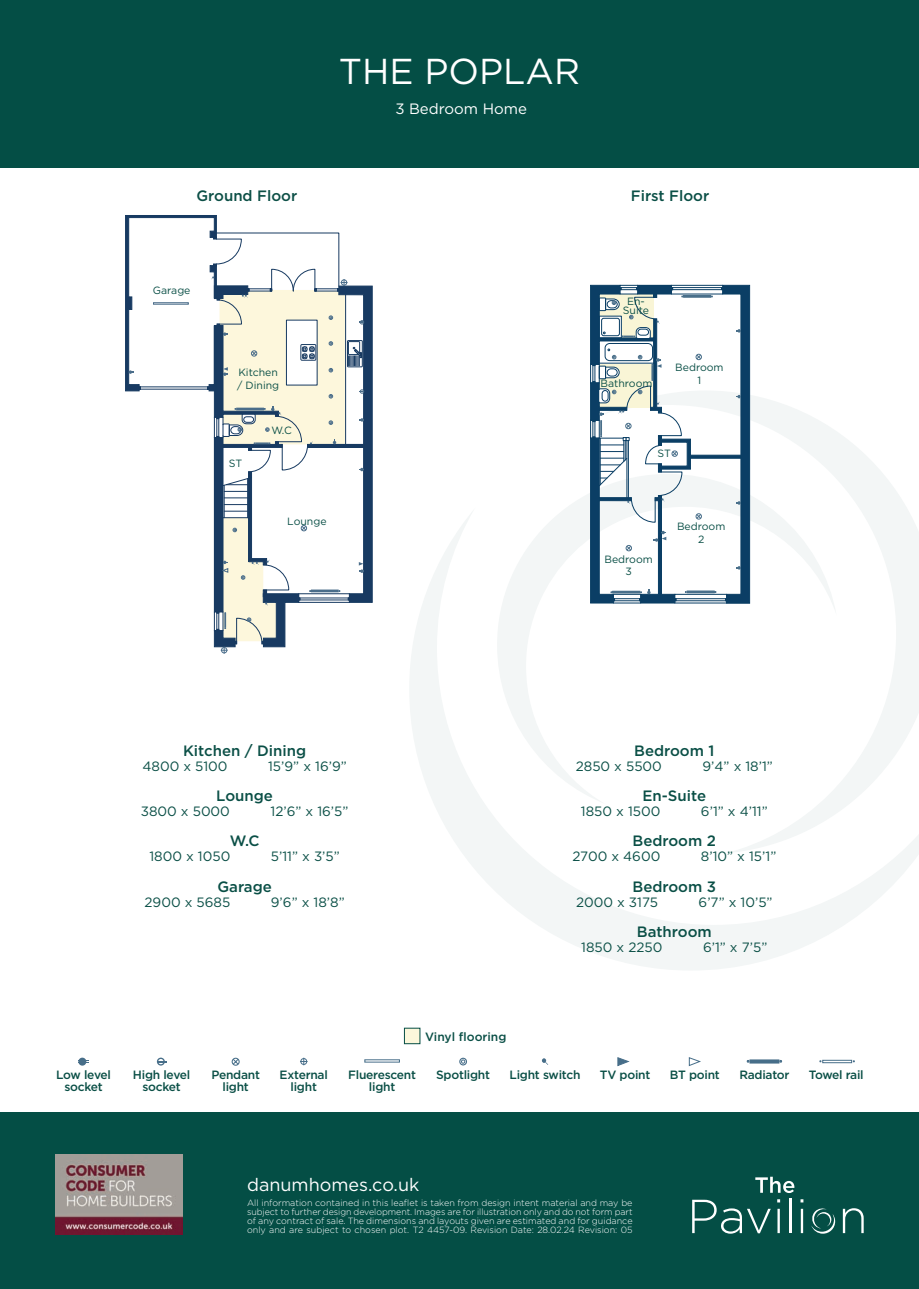
<style>
.page{position:relative;width:919px;height:1289px;background:#fff}
.page>*{position:absolute;margin:0;border:0;box-sizing:border-box;transform-origin:0 0}
.t1{font:36px "Gotham";color:#fff}
.t2{font:18px "Gotham";color:#fff}
.t3{font:500 15px "Gotham";color:#0a4f46}
.t4{font:15px "Gotham";color:#fff}
.t5{font:500 15px "Gotham";color:#0c4f46}
.t6{font:13.5px "Gotham";color:#0a4f46}
.t7{font:500 12px/12px "Gotham";letter-spacing:-.02em;color:#0a4f46;text-align:center}
.t8{font:500 12px "Gotham";color:#0a4f46}
.t9{font:10.5px/12.6px "Gotham";color:#0a4f46;text-align:center}
.t10{font:300 9px/9px "Gotham";color:#fff;text-align:justify}
</style>
<div class="page">
<svg style="left:749px;top:390px;width:158px;height:118px"></svg>
<svg style="left:567px;top:474px;width:269px;height:34px"></svg>
<svg style="left:410px;top:508px;width:508px;height:462px"></svg>
<div style="left:0;top:0;width:918px;height:167px;background:#044e45"></div>
<svg style="left:125px;top:215px;width:247px;height:438px"></svg>
<svg style="left:590px;top:285px;width:159px;height:318px"></svg>
<div style="left:0;top:1112px;width:918px;height:176px;background:#044e45"></div>
<img style="left:55px;top:1154px;width:128px;height:79px">
<svg style="left:755px;top:1176px;width:39px;height:16px"></svg>
<svg style="left:692px;top:1199px;width:78px;height:34px"></svg>
<hr style="left:777px;top:1208px;width:2px;height:25px;background:#fff">
<hr style="left:789px;top:1198px;width:2px;height:35px;background:#fff">
<hr style="left:800px;top:1208px;width:3px;height:25px;background:#fff">
<svg style="left:842px;top:1208px;width:21px;height:25px"></svg>
<svg style="left:811px;top:1208px;width:24px;height:25px"></svg>
<div style="left:404px;top:1028px;width:16px;height:15px;background:#fbf7db"></div>
<div style="left:404px;top:1027px;width:16px;height:17px;border:1px solid #054e45"></div>
<svg style="left:78px;top:1057px;width:8px;height:8px"></svg>
<svg style="left:79px;top:1060px;width:10px;height:3px"></svg>
<div style="left:157px;top:1057px;width:8px;height:8px;border:1px solid #476e89;border-radius:50%"></div>
<svg style="left:158px;top:1060px;width:8px;height:3px"></svg>
<svg style="left:542px;top:1058px;width:6px;height:7px"></svg>
<svg style="left:617px;top:1057px;width:13px;height:9px"></svg>
<svg style="left:688px;top:1057px;width:13px;height:9px"></svg>
<div style="left:749px;top:1059px;width:30px;height:4px;border:2px solid #476e89"></div>
<div style="left:822px;top:1059px;width:30px;height:4px;border:1px solid #476e89"></div>
<div style="left:459px;top:1057px;width:8px;height:8px;border:1px solid #476e89;border-radius:50%"></div>
<svg style="left:461px;top:1059px;width:4px;height:4px"></svg>
<div style="left:232px;top:1057px;width:8px;height:8px;border:1px solid #476e89;border-radius:50%"></div>
<svg style="left:232px;top:1058px;width:7px;height:6px"></svg>
<svg style="left:300px;top:1057px;width:7px;height:8px"></svg>
<div style="left:364px;top:1059px;width:36px;height:3px;border:1px solid #476e89"></div>
<h1 class="t1" style="left:339px;top:48px;width:243px">THE POPLAR</h1>
<h3 class="t4" style="left:395px;top:99px;width:133px">3 Bedroom Home</h3>
<h3 class="t5" style="left:196px;top:186px;width:102px">Ground Floor</h3>
<h3 class="t3" style="left:630px;top:186px;width:80px">First Floor</h3>
<p class="t9" style="left:153px;top:284px;width:39px">Garage</p>
<p class="t9" style="left:237px;top:366px;width:44px;text-align:left">Kitchen / Dining</p>
<p class="t9" style="left:229px;top:456px;width:15px">ST</p>
<p class="t9" style="left:271px;top:424px;width:22px">W.C</p>
<p class="t9" style="left:287px;top:514px;width:41px">Lounge</p>
<h3 class="t3" style="left:183px;top:741px;width:125px">Kitchen / Dining</h3>
<h3 class="t6" style="left:142px;top:758px;width:87px">4800 x 5100</h3>
<h3 class="t6" style="left:268px;top:758px;width:80px">15’9” x 16’9”</h3>
<h3 class="t3" style="left:216px;top:786px;width:58px">Lounge</h3>
<h3 class="t6" style="left:141px;top:803px;width:91px">3800 x 5000</h3>
<h3 class="t6" style="left:270px;top:803px;width:79px">12’6” x 16’5”</h3>
<h3 class="t3" style="left:230px;top:831px;width:31px">W.C</h3>
<h3 class="t6" style="left:149px;top:848px;width:82px">1800 x 1050</h3>
<h3 class="t6" style="left:271px;top:848px;width:70px">5’11” x 3’5”</h3>
<h3 class="t3" style="left:217px;top:876px;width:56px">Garage</h3>
<h3 class="t6" style="left:144px;top:893px;width:87px">2900 x 5685</h3>
<h3 class="t6" style="left:271px;top:893px;width:75px">9’6” x 18’8”</h3>
<p class="t9" style="left:623px;top:296px;width:28px;line-height:9px">En-<br>Suite</p>
<p class="t9" style="left:600px;top:376px;width:53px">Bathroom</p>
<p class="t9" style="left:675px;top:361px;width:50px">Bedroom<br>1</p>
<p class="t9" style="left:657px;top:447px;width:15px">ST</p>
<p class="t9" style="left:604px;top:552px;width:50px">Bedroom<br>3</p>
<p class="t9" style="left:677px;top:520px;width:50px">Bedroom<br>2</p>
<h3 class="t8" style="left:425px;top:1028px;width:83px">Vinyl flooring</h3>
<h3 class="t3" style="left:634px;top:741px;width:82px">Bedroom 1</h3>
<h3 class="t6" style="left:575px;top:758px;width:88px">2850 x 5500</h3>
<h3 class="t6" style="left:702px;top:758px;width:72px">9’4” x 18’1”</h3>
<h3 class="t3" style="left:642px;top:786px;width:65px">En-Suite</h3>
<h3 class="t6" style="left:581px;top:803px;width:81px">1850 x 1500</h3>
<h3 class="t6" style="left:701px;top:803px;width:68px">6’1” x 4’11”</h3>
<h3 class="t3" style="left:632px;top:831px;width:85px">Bedroom 2</h3>
<h3 class="t6" style="left:572px;top:848px;width:89px">2700 x 4600</h3>
<h3 class="t6" style="left:700px;top:848px;width:77px">8’10” x 15’1”</h3>
<h3 class="t3" style="left:632px;top:876px;width:85px">Bedroom 3</h3>
<h3 class="t6" style="left:576px;top:893px;width:83px">2000 x 3175</h3>
<h3 class="t6" style="left:698px;top:893px;width:76px">6’7” x 10’5”</h3>
<h3 class="t3" style="left:636px;top:921px;width:76px">Bathroom</h3>
<h3 class="t6" style="left:581px;top:938px;width:83px">1850 x 2250</h3>
<h3 class="t6" style="left:703px;top:938px;width:66px">6’1” x 7’5”</h3>
<h3 class="t7" style="left:56px;top:1068px;width:56px">Low level socket</h3>
<h3 class="t7" style="left:133px;top:1068px;width:59px">High level socket</h3>
<h3 class="t7" style="left:211px;top:1068px;width:50px">Pendant</h3>
<h3 class="t7" style="left:436px;top:1068px;width:55px">Spotlight</h3>
<h3 class="t7" style="left:509px;top:1068px;width:72px">Light switch</h3>
<h3 class="t7" style="left:600px;top:1068px;width:52px">TV point</h3>
<h3 class="t7" style="left:669px;top:1068px;width:51px">BT point</h3>
<h3 class="t7" style="left:739px;top:1068px;width:52px">Radiator</h3>
<h3 class="t7" style="left:808px;top:1068px;width:56px">Towel rail</h3>
<h3 class="t7" style="left:279px;top:1068px;width:50px">External light</h3>
<h3 class="t7" style="left:348px;top:1068px;width:69px">Fluerescent light</h3>
<h3 class="t7" style="left:222px;top:1080px;width:28px">light</h3>
<h2 class="t2" style="left:247px;top:1173px;width:174px">danumhomes.co.uk</h2>
<p class="t10" style="left:247px;top:1198px;width:387px">All information contained in this leaflet is taken from design intent material and may be subject to further design development. Images are for illustration only and do not form part of any contract of sale. The dimensions and layouts given are estimated and for guidance only and are subject to chosen plot. T2 4457-09. Revision Date: 28.02.24 Revision: 05</p>
</div>
